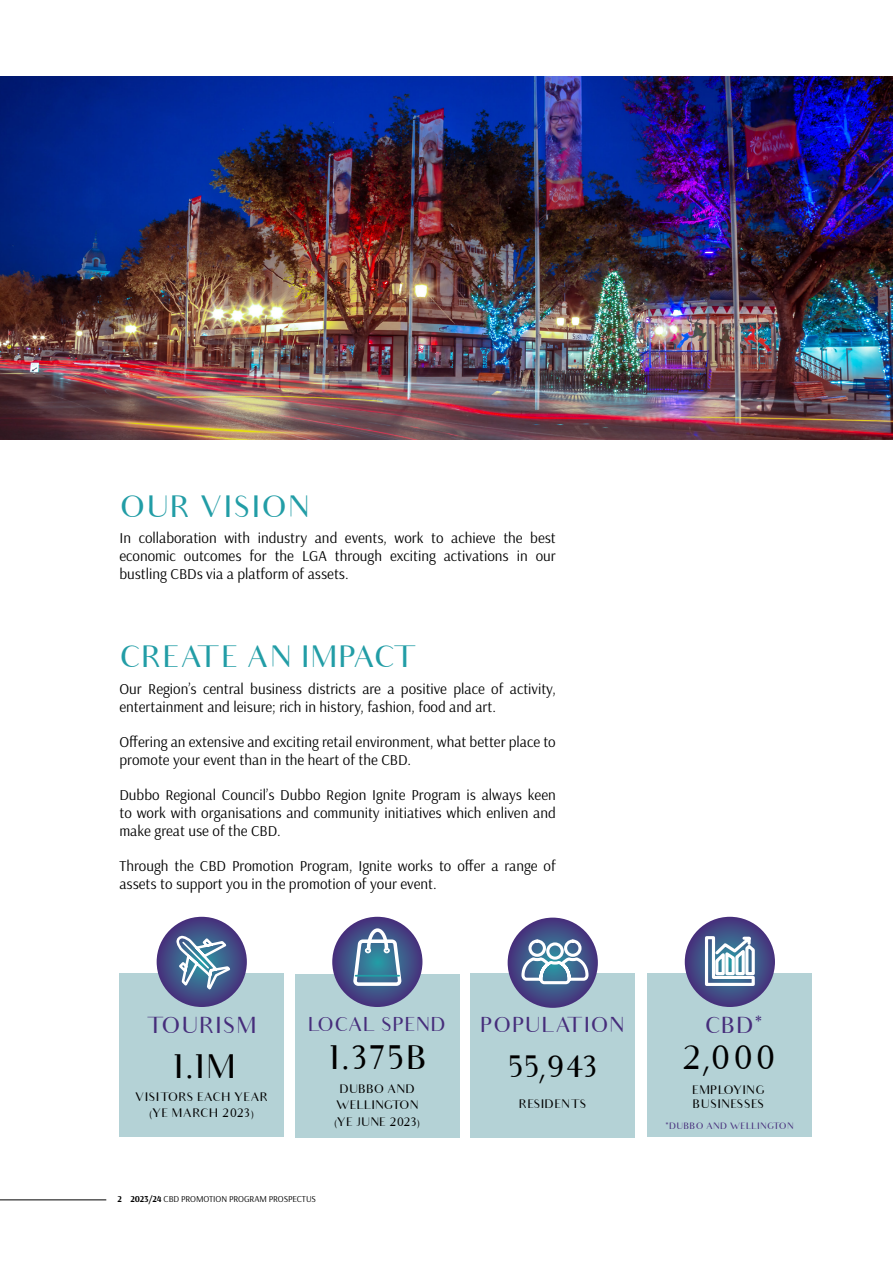
<style>
.page{position:relative;width:893px;height:1263px;background:#fff}
.page>*{position:absolute;margin:0;border:0;box-sizing:border-box;transform-origin:0 0}
.t1{font:33px "Audrey";letter-spacing:-.08em;color:#000}
.t2{font:30px "Audrey";color:#229da6}
.t3{font:30px "Audrey";color:#000}
.t4{font:22.5px "Audrey";color:#462d7b}
.t5{font:21px "Audrey";color:#462d7b}
.t6{font:19.5px "Audrey";color:#462d7b}
.t7{font:15px/18px "Arsenal";color:#000}
.t8{font:12px/16.5px "Audrey";color:#000;text-align:center}
.t9{font:12px/16.5px "Audrey";letter-spacing:-.02em;color:#000;text-align:center}
.t10{font:9px "Arsenal";letter-spacing:-.01em;color:#000}
.t11{font:9px "Audrey";color:#462d7b}
.s1{font-weight:700}
</style>
<div class="page">
<hr style="left:0;top:1199px;width:106px;height:1px;background:#000">
<img style="left:0;top:77px;width:893px;height:362px">
<div style="left:295px;top:974px;width:165px;height:163px;background:#b4d2d6"></div>
<div style="left:119px;top:973px;width:165px;height:164px;background:#b4d2d6"></div>
<svg style="left:332px;top:917px;width:90px;height:90px"></svg>
<svg style="left:351px;top:926px;width:52px;height:62px"></svg>
<hr style="left:356px;top:975px;width:43px;height:1px;background:#229da6">
<svg style="left:157px;top:917px;width:90px;height:90px"></svg>
<svg style="left:176px;top:933px;width:57px;height:59px"></svg>
<div style="left:648px;top:973px;width:164px;height:164px;background:#b4d2d6"></div>
<div style="left:471px;top:973px;width:164px;height:164px;background:#b4d2d6"></div>
<svg style="left:508px;top:918px;width:90px;height:90px"></svg>
<svg style="left:520px;top:938px;width:70px;height:48px"></svg>
<svg style="left:685px;top:917px;width:90px;height:90px"></svg>
<svg style="left:703px;top:934px;width:53px;height:53px"></svg>
<h2 class="t2" style="left:119px;top:490px;width:193px">OUR VISION</h2>
<p class="t7" style="left:119px;top:529px;width:438px;text-align:justify">In collaboration with industry and events, work to achieve the best economic outcomes for the LGA through exciting activations in our bustling CBDs via a platform of assets.</p>
<h2 class="t2" style="left:119px;top:641px;width:296px">CREATE AN IMPACT</h2>
<p class="t7" style="left:119px;top:679px;width:438px">Our Region’s central business districts are a positive place of activity, entertainment and leisure; rich in history, fashion, food and art.</p>
<p class="t7" style="left:119px;top:732px;width:438px">Offering an extensive and exciting retail environment, what better place to promote your event than in the heart of the CBD.</p>
<p class="t7" style="left:119px;top:785px;width:438px;text-align:justify">Dubbo Regional Council’s Dubbo Region Ignite Program is always keen to work with organisations and community initiatives which enliven and make great use of the CBD.</p>
<p class="t7" style="left:119px;top:856px;width:438px">Through the CBD Promotion Program, Ignite works to offer a range of assets to support you in the promotion of your event.</p>
<h3 class="t4" style="left:146px;top:1013px;width:113px">TOURISM</h3>
<h1 class="t1" style="left:166px;top:1049px;width:72px">1.1M</h1>
<p class="t8" style="left:135px;top:1089px;width:135px">VISITORS EACH YEAR (YE MARCH 2023)</p>
<h3 class="t6" style="left:308px;top:1013px;width:140px">LOCAL SPEND</h3>
<h1 class="t1" style="left:323px;top:1040px;width:107px">1.375B</h1>
<p class="t9" style="left:334px;top:1080px;width:88px">DUBBO AND<br>WELLINGTON (YE JUNE 2023)</p>
<p class="t10" style="left:117px;top:1193px;width:200px"><span class="s1">2 2023/24</span> CBD PROMOTION PROGRAM PROSPECTUS</p>
<h3 class="t5" style="left:480px;top:1013px;width:147px">POPULATION</h3>
<h2 class="t3" style="left:506px;top:1050px;width:96px">55,943</h2>
<p class="t8" style="left:519px;top:1096px;width:70px">RESIDENTS</p>
<h3 class="t4" style="left:705px;top:1013px;width:60px">CBD<sup>*</sup></h3>
<h1 class="t1" style="left:680px;top:1040px;width:98px">2,000</h1>
<p class="t8" style="left:692px;top:1083px;width:74px;line-height:14.4px;text-align:left">EMPLOYING<br>BUSINESSES</p>
<p class="t11" style="left:665px;top:1121px;width:130px"><sup>*</sup>DUBBO AND WELLINGTON</p>
</div>
